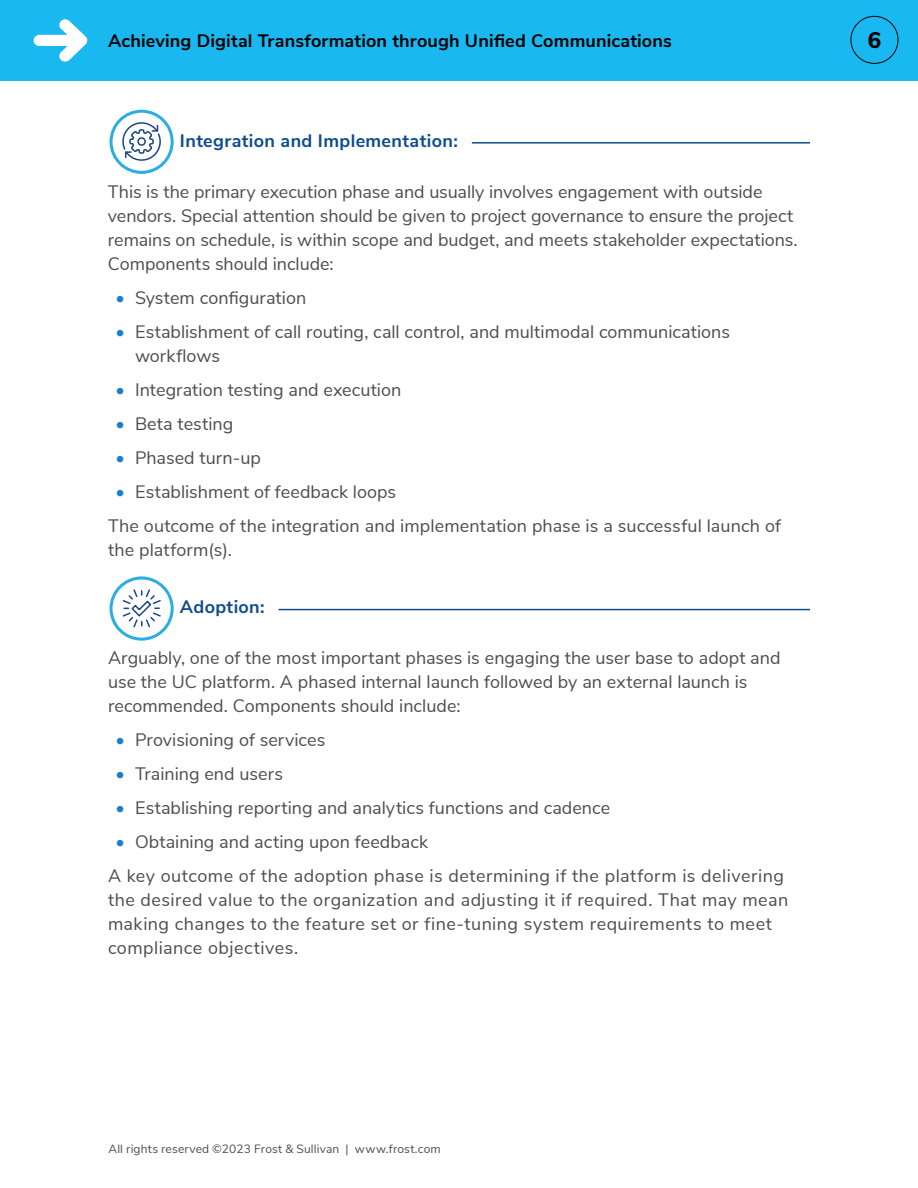
<style>
.page{position:relative;width:918px;height:1188px;background:#fff}
.page>*{position:absolute;margin:0;border:0;box-sizing:border-box;transform-origin:0 0}
.t1{font:800 22.5px "Nunito Sans";color:#000}
.Body_Text{font:18px/24px "Nunito Sans";letter-spacing:.005em;color:#4d4d4f}
.Bullet_List{font:18px/24px "Nunito Sans";color:#4d4d4f}
.Body_Text-2{font:18px/24px "Nunito Sans";letter-spacing:.025em;color:#4d4d4f}
.t2{font:700 18px "Nunito Sans";letter-spacing:.01em;color:#000}
.Body_Text-3{font:700 18px "Nunito Sans";letter-spacing:.02em;color:#0e4c8b}
.t3{font:12px "Nunito Sans";letter-spacing:.015em;color:#4d4d4f}
.s1{font-weight:700;color:#1582c5}
</style>
<div class="page">
<div style="left:0;top:0;width:918px;height:81px;background:#1ab8f1"></div>
<svg style="left:34px;top:19px;width:53px;height:43px"></svg>
<div style="left:850px;top:16px;width:48px;height:48px;border:1px solid #000;border-radius:50%"></div>
<div style="left:110px;top:576px;width:64px;height:65px;border:3px solid #29ade4;border-radius:50%"></div>
<svg style="left:122px;top:589px;width:39px;height:39px"></svg>
<hr style="left:279px;top:609px;width:531px;height:1px;background:#0e4c8b">
<div style="left:110px;top:110px;width:64px;height:64px;border:3px solid #29ade4;border-radius:50%"></div>
<svg style="left:122px;top:119px;width:40px;height:45px"></svg>
<hr style="left:472px;top:142px;width:338px;height:2px;background:#0e4c8b">
<p class="t2" style="left:108px;top:28px;width:565px">Achieving Digital Transformation through Unified Communications</p>
<p class="t1" style="left:868px;top:24px;width:15px">6</p>
<p class="Body_Text-3" style="left:180px;top:127px;width:279px">Integration and Implementation:</p>
<p class="Body_Text" style="left:108px;top:178px;width:691px">This is the primary execution phase and usually involves engagement with outside vendors. Special attention should be given to project governance to ensure the project remains on schedule, is within scope and budget, and meets stakeholder expectations.<br>Components should include:</p>
<p class="Bullet_List" style="left:116px;top:284px;width:192px"><span class="s1">•</span> System configuration</p>
<p class="Bullet_List" style="left:135px;top:318px;width:597px;text-indent:-20px"><span class="s1">•</span> Establishment of call routing, call control, and multimodal communications workflows</p>
<p class="Bullet_List" style="left:116px;top:376px;width:287px"><span class="s1">•</span> Integration testing and execution</p>
<p class="Bullet_List" style="left:116px;top:410px;width:119px"><span class="s1">•</span> Beta testing</p>
<p class="Bullet_List" style="left:116px;top:444px;width:147px"><span class="s1">•</span> Phased turn-up</p>
<p class="Bullet_List" style="left:116px;top:478px;width:282px"><span class="s1">•</span> Establishment of feedback loops</p>
<p class="Body_Text" style="left:108px;top:512px;width:675px">The outcome of the integration and implementation phase is a successful launch of the platform(s).</p>
<p class="Body_Text-3" style="left:180px;top:594px;width:86px">Adoption:</p>
<p class="Body_Text" style="left:108px;top:645px;width:674px">Arguably, one of the most important phases is engaging the user base to adopt and use the UC platform. A phased internal launch followed by an external launch is recommended. Components should include:</p>
<p class="Bullet_List" style="left:116px;top:727px;width:211px"><span class="s1">•</span> Provisioning of services</p>
<p class="Bullet_List" style="left:116px;top:761px;width:169px"><span class="s1">•</span> Training end users</p>
<p class="Bullet_List" style="left:116px;top:795px;width:496px"><span class="s1">•</span> Establishing reporting and analytics functions and cadence</p>
<p class="Bullet_List" style="left:116px;top:829px;width:314px"><span class="s1">•</span> Obtaining and acting upon feedback</p>
<p class="Body_Text-2" style="left:108px;top:863px;width:682px">A key outcome of the adoption phase is determining if the platform is delivering the desired value to the organization and adjusting it if required. That may mean making changes to the feature set or fine-tuning system requirements to meet compliance objectives.</p>
<p class="t3" style="left:108px;top:1140px;width:334px">All rights reserved ©2023 Frost &amp; Sullivan | www.frost.com</p>
</div>
